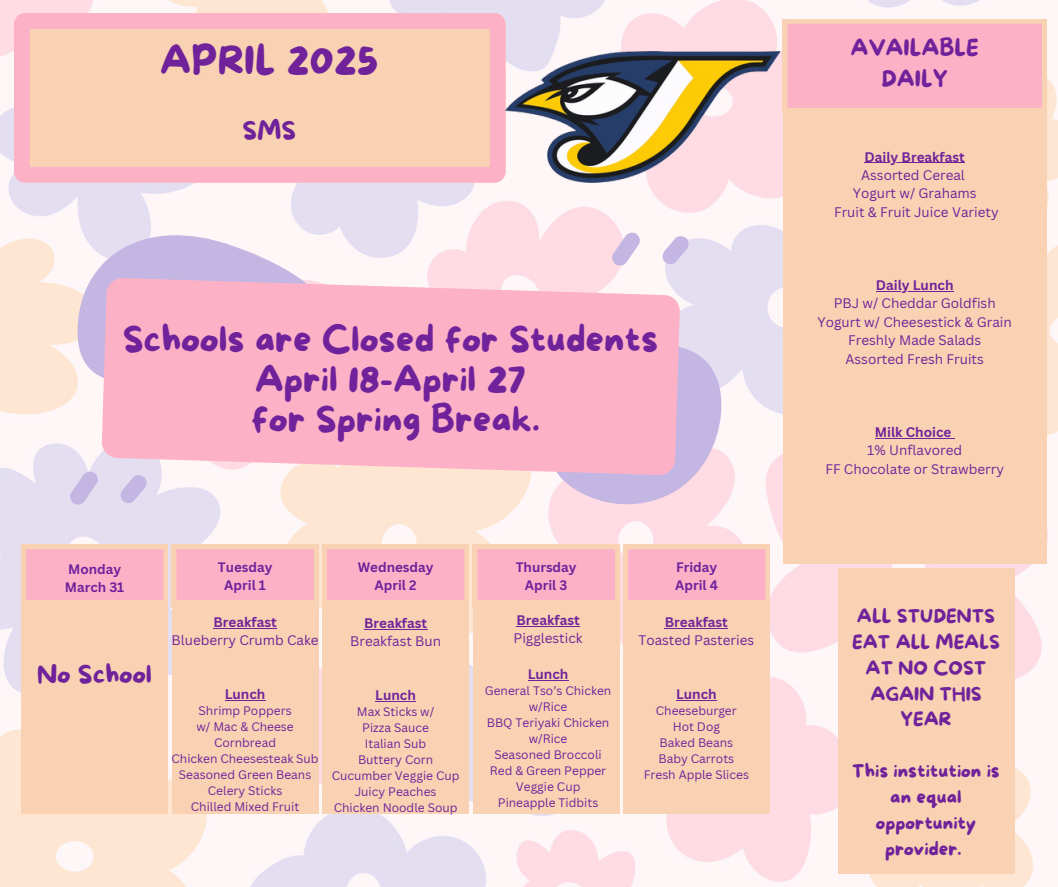
<style>
.page{position:relative;width:1058px;height:887px;background:#fff}
.page>*{position:absolute;margin:0;border:0;box-sizing:border-box;transform-origin:0 0}
.t1{font:39.15px "More Sugar";color:#70229b}
.t2{font:36.15px/40px "More Sugar";color:#70229b;text-align:center}
.t3{font:25.5px "More Sugar";color:#70229b}
.t4{font:25.2px "More Sugar";color:#70229b}
.t5{font:22.35px/30.3px "More Sugar";color:#70229b;text-align:center}
.t6{font:18.75px/25.8px "More Sugar";color:#70229b;text-align:center}
.t7{font:13.5px "Canva Sans";color:#70229b}
.t8{font:700 13.5px "Canva Sans";color:#70229b}
.t9{font:700 13.35px "Canva Sans";color:#70229b}
.t10{font:12px "Canva Sans";color:#70229b}
</style>
<div class="page">
<img style="left:0;top:0;width:1058px;height:886px">
<svg style="left:14px;top:13px;width:491px;height:170px;background:#f9cab7"></svg>
<svg style="left:783px;top:19px;width:263px;height:91px;background:#fcb4c4"></svg>
<div style="left:783px;top:110px;width:263px;height:453px;background:#f8d2b2"></div>
<div style="left:838px;top:569px;width:176px;height:305px;background:#f8d2b2"></div>
<div style="left:21px;top:600px;width:147px;height:214px;background:#f8d2b2"></div>
<div style="left:172px;top:600px;width:146px;height:214px;background:#f8d2b2"></div>
<div style="left:322px;top:600px;width:147px;height:214px;background:#f8d2b2"></div>
<div style="left:473px;top:600px;width:146px;height:214px;background:#f8d2b2"></div>
<svg style="left:21px;top:544px;width:748px;height:68px;background:#fbbac1"></svg>
<div style="left:623px;top:600px;width:147px;height:214px;background:#f8d2b2"></div>
<img style="left:505px;top:52px;width:275px;height:130px">
<svg style="left:69px;top:214px;width:653px;height:291px"></svg>
<svg style="left:102px;top:278px;width:578px;height:197px;background:#fcb5ca"></svg>
<hr style="left:364px;top:628px;width:63px;height:1px;background:#70229b">
<hr style="left:375px;top:700px;width:41px;height:1px;background:#70229b">
<hr style="left:864px;top:162px;width:100px;height:1px;background:#70229b">
<hr style="left:875px;top:291px;width:78px;height:1px;background:#70229b">
<hr style="left:874px;top:438px;width:77px;height:1px;background:#70229b">
<hr style="left:664px;top:628px;width:64px;height:1px;background:#70229b">
<hr style="left:676px;top:700px;width:40px;height:1px;background:#70229b">
<hr style="left:213px;top:628px;width:64px;height:1px;background:#70229b">
<hr style="left:225px;top:700px;width:40px;height:1px;background:#70229b">
<hr style="left:516px;top:626px;width:63px;height:1px;background:#70229b">
<hr style="left:528px;top:680px;width:40px;height:1px;background:#70229b">
<p class="t1" style="left:160px;top:39px;width:220px">APRIL 2025</p>
<p class="t4" style="left:242px;top:117px;width:55px">SMS</p>
<p class="t2" style="left:123px;top:321px;width:537px">Schools are Closed for Students<br>April 18-April 27<br>for Spring Break.</p>
<h1 class="t9" style="left:68px;top:559px;width:54px">Monday</h1>
<p class="t9" style="left:65px;top:577px;width:61px">March 31</p>
<p class="t9" style="left:218px;top:557px;width:56px">Tuesday</p>
<p class="t9" style="left:224px;top:575px;width:43px">April 1</p>
<p class="t9" style="left:358px;top:557px;width:77px">Wednesday</p>
<p class="t9" style="left:374px;top:575px;width:44px">April 2</p>
<p class="t9" style="left:515px;top:557px;width:62px">Thursday</p>
<p class="t9" style="left:525px;top:575px;width:44px">April 3</p>
<p class="t9" style="left:676px;top:557px;width:43px">Friday</p>
<p class="t9" style="left:675px;top:575px;width:44px">April 4</p>
<p class="t3" style="left:37px;top:660px;width:116px">No School</p>
<p class="t8" style="left:213px;top:613px;width:65px">Breakfast</p>
<p class="t7" style="left:172px;top:630px;width:148px">Blueberry Crumb Cake</p>
<p class="t8" style="left:364px;top:613px;width:65px">Breakfast</p>
<p class="t7" style="left:350px;top:631px;width:92px">Breakfast Bun</p>
<p class="t8" style="left:225px;top:684px;width:42px">Lunch</p>
<p class="t10" style="left:199px;top:702px;width:95px">Shrimp Poppers</p>
<p class="t10" style="left:196px;top:718px;width:99px">w/ Mac &amp; Cheese</p>
<p class="t10" style="left:214px;top:734px;width:64px">Cornbread</p>
<p class="t10" style="left:171px;top:750px;width:149px">Chicken Cheesesteak Sub</p>
<p class="t10" style="left:179px;top:766px;width:134px">Seasoned Green Beans</p>
<p class="t10" style="left:208px;top:782px;width:76px">Celery Sticks</p>
<p class="t10" style="left:191px;top:798px;width:110px">Chilled Mixed Fruit</p>
<p class="t8" style="left:375px;top:685px;width:42px">Lunch</p>
<p class="t10" style="left:357px;top:702px;width:79px">Max Sticks w/</p>
<p class="t10" style="left:362px;top:718px;width:68px">Pizza Sauce</p>
<h2 class="t10" style="left:365px;top:734px;width:63px">Italian Sub</h2>
<p class="t10" style="left:358px;top:750px;width:77px">Buttery Corn</p>
<p class="t10" style="left:332px;top:766px;width:129px">Cucumber Veggie Cup</p>
<p class="t10" style="left:355px;top:782px;width:83px">Juicy Peaches</p>
<p class="t10" style="left:334px;top:798px;width:125px">Chicken Noodle Soup</p>
<p class="t8" style="left:516px;top:610px;width:65px">Breakfast</p>
<p class="t7" style="left:513px;top:628px;width:70px">Pigglestick</p>
<p class="t8" style="left:528px;top:664px;width:42px">Lunch</p>
<p class="t10" style="left:485px;top:682px;width:128px">General Tso’s Chicken</p>
<p class="t10" style="left:529px;top:698px;width:40px">w/Rice</p>
<p class="t10" style="left:487px;top:714px;width:124px">BBQ Teriyaki Chicken</p>
<p class="t10" style="left:529px;top:730px;width:40px">w/Rice</p>
<p class="t10" style="left:494px;top:746px;width:109px">Seasoned Broccoli</p>
<p class="t10" style="left:490px;top:762px;width:118px">Red &amp; Green Pepper</p>
<p class="t10" style="left:516px;top:778px;width:66px">Veggie Cup</p>
<p class="t10" style="left:498px;top:794px;width:102px">Pineapple Tidbits</p>
<p class="t8" style="left:664px;top:613px;width:65px">Breakfast</p>
<p class="t7" style="left:638px;top:630px;width:117px">Toasted Pasteries</p>
<p class="t8" style="left:676px;top:684px;width:42px">Lunch</p>
<p class="t10" style="left:656px;top:702px;width:82px">Cheeseburger</p>
<p class="t10" style="left:672px;top:718px;width:49px">Hot Dog</p>
<p class="t10" style="left:659px;top:734px;width:75px">Baked Beans</p>
<p class="t10" style="left:658px;top:750px;width:77px">Baby Carrots</p>
<p class="t10" style="left:643px;top:766px;width:107px">Fresh Apple Slices</p>
<p class="t5" style="left:850px;top:34px;width:130px">AVAILABLE<br>DAILY</p>
<p class="t8" style="left:864px;top:147px;width:102px">Daily Breakfast</p>
<p class="t7" style="left:861px;top:165px;width:105px">Assorted Cereal</p>
<p class="t7" style="left:852px;top:184px;width:125px">Yogurt w/ Grahams</p>
<p class="t7" style="left:834px;top:202px;width:166px">Fruit &amp; Fruit Juice Variety</p>
<p class="t8" style="left:875px;top:276px;width:79px">Daily Lunch</p>
<h6 class="t7" style="left:833px;top:294px;width:163px">PBJ w/ Cheddar Goldfish</h6>
<p class="t7" style="left:817px;top:312px;width:196px">Yogurt w/ Cheesestick &amp; Grain</p>
<h4 class="t7" style="left:848px;top:331px;width:134px">Freshly Made Salads</h4>
<p class="t7" style="left:845px;top:349px;width:140px">Assorted Fresh Fruits</p>
<p class="t8" style="left:874px;top:422px;width:78px">Milk Choice</p>
<p class="t7" style="left:867px;top:441px;width:96px">1% Unflavored</p>
<p class="t7" style="left:825px;top:459px;width:180px">FF Chocolate or Strawberry</p>
<h3 class="t6" style="left:852px;top:604px;width:149px">ALL STUDENTS<br>EAT ALL MEALS<br>AT NO COST<br>AGAIN THIS<br>YEAR</h3>
<h5 class="t6" style="left:852px;top:759px;width:149px">This institution is an equal opportunity provider.</h5>
</div>
